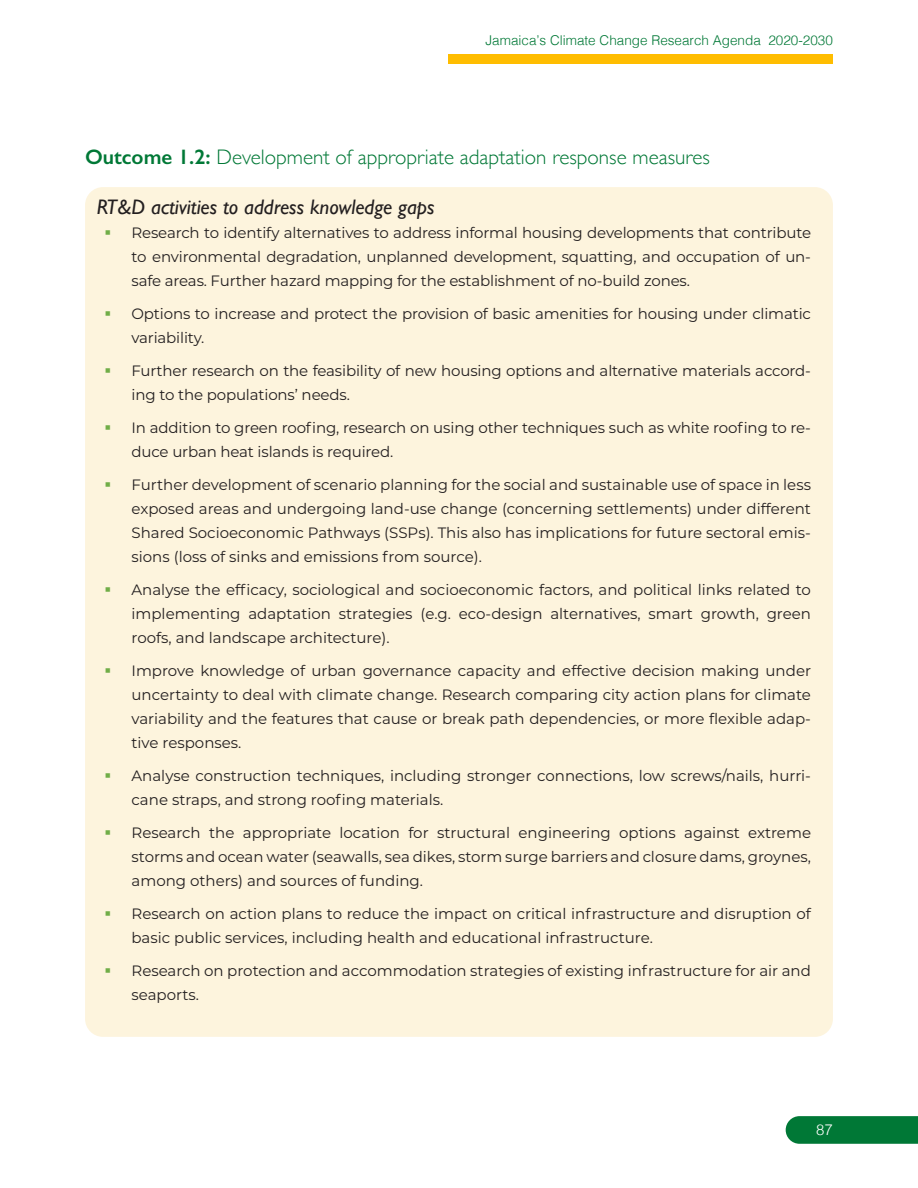
<style>
.page{position:relative;width:918px;height:1188px;background:#fff}
.page>*{position:absolute;margin:0;border:0;box-sizing:border-box;transform-origin:0 0}
.sub_2{font:300 21px "Gill Sans";color:#007836}
.Knowledge_gap{font:italic 21px "Gill Sans";color:#231f20}
.t1{font:15px/24px "Montserrat";color:#231f20}
.t2{font:300 15px "Helvetica";color:#fff}
.t3{font:300 13.5px "Helvetica";color:#007836}
.s1{font-weight:600}
.s2{color:#70ad47}
</style>
<div class="page">
<svg style="left:786px;top:1116px;width:132px;height:28px;background:#087c3c"></svg>
<div style="left:448px;top:54px;width:385px;height:9px;background:#ffbd00"></div>
<div style="left:85px;top:187px;width:748px;height:850px;background:#fdf4dd;border-radius:18px"></div>
<p class="t3" style="left:486px;top:29px;width:349px">Jamaica’s Climate Change Research Agenda 2020-2030</p>
<p class="sub_2" style="left:85px;top:141px;width:626px"><span class="s1">Outcome 1.2:</span> Development of appropriate adaptation response measures</p>
<p class="Knowledge_gap" style="left:97px;top:195px;width:339px">RT&amp;D activities to address knowledge gaps</p>
<p class="t1" style="left:132px;top:221px;width:681px;text-align:justify;text-indent:-27px"><span class="s2">▪</span> Research to identify alternatives to address informal housing developments that contribute to environmental degradation, unplanned development, squatting, and occupation of un&shy;safe areas. Further hazard mapping for the establishment of no-build zones.</p>
<p class="t1" style="left:132px;top:302px;width:681px;text-indent:-27px"><span class="s2">▪</span> Options to increase and protect the provision of basic amenities for housing under climatic variability.</p>
<p class="t1" style="left:132px;top:359px;width:681px;text-indent:-27px"><span class="s2">▪</span> Further research on the feasibility of new housing options and alternative materials accord&shy;ing to the populations’ needs.</p>
<p class="t1" style="left:132px;top:416px;width:681px;text-indent:-27px"><span class="s2">▪</span> In addition to green roofing, research on using other techniques such as white roofing to re&shy;duce urban heat islands is required.</p>
<p class="t1" style="left:132px;top:473px;width:681px;text-align:justify;text-indent:-27px"><span class="s2">▪</span> Further development of scenario planning for the social and sustainable use of space in less exposed areas and undergoing land-use change (concerning settlements) under different Shared Socioeconomic Pathways (SSPs). This also has implications for future sectoral emis&shy;sions (loss of sinks and emissions from source).</p>
<p class="t1" style="left:132px;top:578px;width:681px;text-align:justify;text-indent:-27px"><span class="s2">▪</span> Analyse the efficacy, sociological and socioeconomic factors, and political links related to implementing adaptation strategies (e.g. eco-design alternatives, smart growth, green roofs, and landscape architecture).</p>
<p class="t1" style="left:132px;top:659px;width:681px;text-align:justify;text-indent:-27px"><span class="s2">▪</span> Improve knowledge of urban governance capacity and effective decision making under uncertainty to deal with climate change. Research comparing city action plans for climate variability and the features that cause or break path dependencies, or more flexible adap&shy;tive responses.</p>
<p class="t1" style="left:132px;top:764px;width:681px;text-indent:-27px"><span class="s2">▪</span> Analyse construction techniques, including stronger connections, low screws/nails, hurri&shy;cane straps, and strong roofing materials.</p>
<p class="t1" style="left:132px;top:821px;width:681px;text-align:justify;text-indent:-27px"><span class="s2">▪</span> Research the appropriate location for structural engineering options against extreme storms and ocean water (seawalls, sea dikes, storm surge barriers and closure dams, groynes, among others) and sources of funding.</p>
<p class="t1" style="left:132px;top:902px;width:681px;text-indent:-27px"><span class="s2">▪</span> Research on action plans to reduce the impact on critical infrastructure and disruption of basic public services, including health and educational infrastructure.</p>
<p class="t1" style="left:132px;top:959px;width:681px;text-indent:-27px"><span class="s2">▪</span> Research on protection and accommodation strategies of existing infrastructure for air and seaports.</p>
<p class="t2" style="left:816px;top:1117px;width:18px">87</p>
</div>
